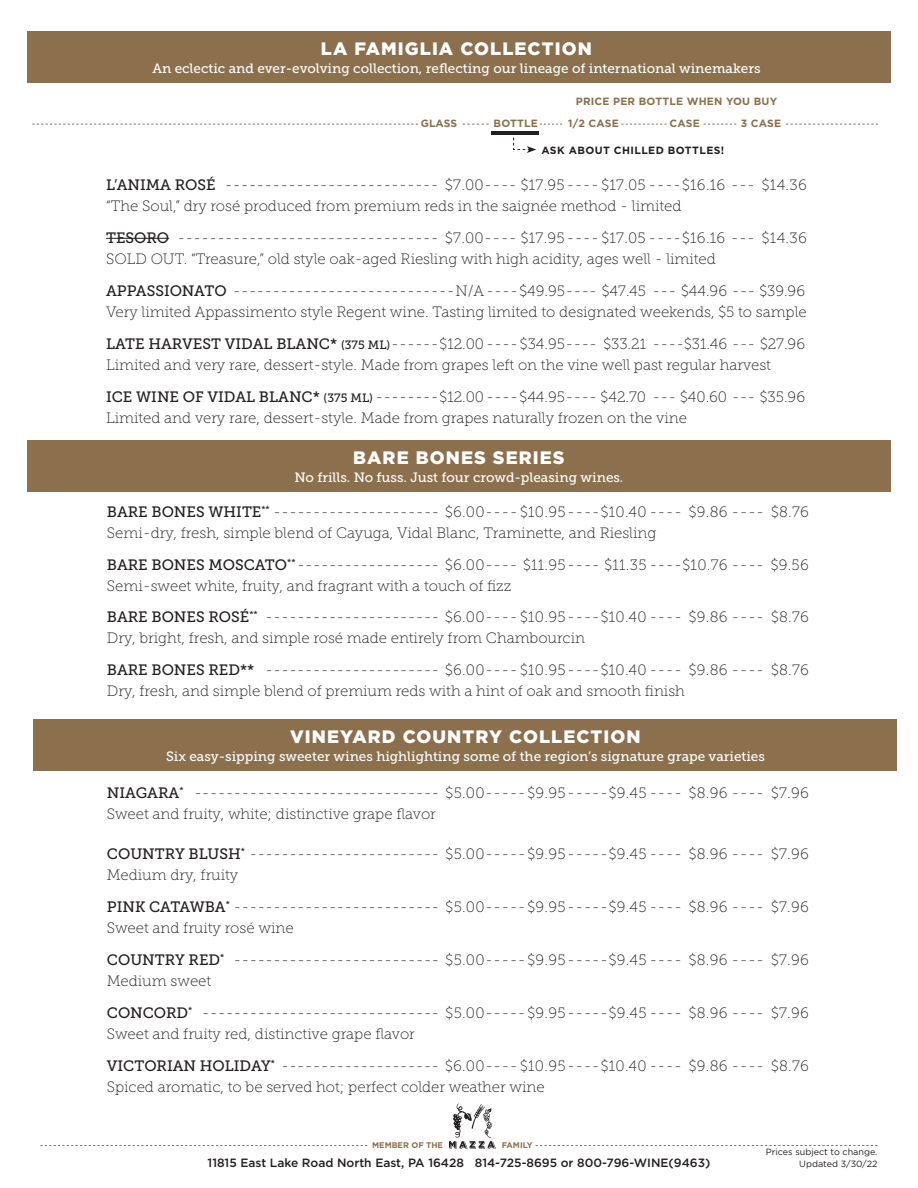
<style>
.page{position:relative;width:918px;height:1188px;background:#fff}
.page>*{position:absolute;margin:0;border:0;box-sizing:border-box;transform-origin:0 0}
.t1{font:900 18px "Gotham";letter-spacing:.06em;color:#fff}
.t2{font:15px/21px "Museo Slab 100";color:#231f20}
.t3{font:13.5px "Museo Slab 500";color:#fff}
.t4{font:500 12px "Gotham";color:#231f20}
.t5{font:700 10.5px "Gotham";letter-spacing:.02em;color:#8c6f4c}
.t6{font:700 10.5px "Gotham";letter-spacing:.04em;color:#231f20}
.t7{font:9px/11.4px "Gotham";color:#231f20;text-align:right}
.t8{font:700 8.1px "Gotham";color:#8c6f4c}
.s1{font-family:"Museo Slab 500"}
.s2{font-family:"Museo Slab 500";font-size:12px}
</style>
<div class="page">
<div style="left:27px;top:441px;width:864px;height:51px;background:#8c6f4c"></div>
<div style="left:33px;top:719px;width:864px;height:52px;background:#8c6f4c"></div>
<div style="left:27px;top:32px;width:864px;height:51px;background:#8c6f4c"></div>
<svg style="left:449px;top:1104px;width:47px;height:45px"></svg>
<svg style="left:40px;top:1145px;width:327px;height:1px"></svg>
<svg style="left:536px;top:1145px;width:342px;height:1px"></svg>
<svg style="left:786px;top:124px;width:92px;height:1px"></svg>
<svg style="left:704px;top:124px;width:32px;height:1px"></svg>
<svg style="left:621px;top:124px;width:46px;height:1px"></svg>
<svg style="left:540px;top:124px;width:22px;height:1px"></svg>
<svg style="left:463px;top:124px;width:26px;height:1px"></svg>
<svg style="left:32px;top:124px;width:386px;height:1px"></svg>
<hr style="left:492px;top:131px;width:47px;height:4px;background:#231f20">
<svg style="left:513px;top:137px;width:23px;height:16px"></svg>
<hr style="left:106px;top:238px;width:63px;height:1px;background:#231f20">
<p class="t1" style="left:321px;top:36px;width:273px">LA FAMIGLIA COLLECTION</p>
<p class="t3" style="left:152px;top:61px;width:610px">An eclectic and ever-evolving collection, reflecting our lineage of international winemakers</p>
<p class="t5" style="left:576px;top:94px;width:203px">PRICE PER BOTTLE WHEN YOU BUY</p>
<p class="t5" style="left:421px;top:116px;width:38px">GLASS</p>
<p class="t5" style="left:494px;top:116px;width:46px">BOTTLE</p>
<p class="t5" style="left:568px;top:116px;width:52px">1/2 CASE</p>
<p class="t5" style="left:670px;top:116px;width:32px">CASE</p>
<p class="t5" style="left:741px;top:116px;width:42px">3 CASE</p>
<p class="t6" style="left:541px;top:143px;width:185px">ASK ABOUT CHILLED BOTTLES!</p>
<p class="t2" style="left:106px;top:175px;width:702px"><span class="s1">L’ANIMA ROSÉ</span> --------------------------- $7.00---- $17.95---- $17.05 ----$16.16 --- $14.36 “The Soul,” dry rosé produced from premium reds in the saignée method - limited</p>
<p class="t2" style="left:106px;top:228px;width:702px"><span class="s1">TESORO</span> --------------------------------- $7.00---- $17.95---- $17.05 ----$16.16 --- $14.36<br>SOLD OUT. “Treasure,” old style oak-aged Riesling with high acidity, ages well - limited</p>
<p class="t2" style="left:106px;top:281px;width:702px"><span class="s1">APPASSIONATO</span> ----------------------------N/A ----$49.95---- $47.45 --- $44.96 --- $39.96<br>Very limited Appassimento style Regent wine. Tasting limited to designated weekends, $5 to sample</p>
<p class="t2" style="left:106px;top:333px;width:701px"><span class="s1">LATE HARVEST VIDAL BLANC*</span> <span class="s2">(375 ML)</span>------$12.00---- $34.95---- $33.21 ----$31.46 --- $27.96<br>Limited and very rare, dessert-style. Made from grapes left on the vine well past regular harvest</p>
<p class="t2" style="left:106px;top:386px;width:701px"><span class="s1">ICE WINE OF VIDAL BLANC*</span> <span class="s2">(375 ML)</span> --------$12.00----$44.95---- $42.70 --- $40.60 --- $35.96<br>Limited and very rare, dessert-style. Made from grapes naturally frozen on the vine</p>
<p class="t1" style="left:353px;top:445px;width:213px">BARE BONES SERIES</p>
<p class="t3" style="left:295px;top:469px;width:330px">No frills. No fuss. Just four crowd-pleasing wines.</p>
<p class="t2" style="left:107px;top:501px;width:704px"><span class="s1">BARE BONES WHITE</span><sup>**</sup> --------------------- $6.00---- $10.95----$10.40 ---- $9.86 ---- $8.76<br>Semi-dry, fresh, simple blend of Cayuga, Vidal Blanc, Traminette, and Riesling</p>
<p class="t2" style="left:107px;top:554px;width:704px"><span class="s1">BARE BONES MOSCATO</span><sup>**</sup>------------------ $6.00---- $11.95---- $11.35 ----$10.76 ---- $9.56<br>Semi-sweet white, fruity, and fragrant with a touch of fizz</p>
<p class="t2" style="left:107px;top:607px;width:704px"><span class="s1">BARE BONES ROSÉ</span><sup>**</sup> ---------------------- $6.00---- $10.95----$10.40 ---- $9.86 ---- $8.76<br>Dry, bright, fresh, and simple rosé made entirely from Chambourcin</p>
<p class="t2" style="left:107px;top:660px;width:704px"><span class="s1">BARE BONES RED**</span> ---------------------- $6.00---- $10.95----$10.40 ---- $9.86 ---- $8.76<br>Dry, fresh, and simple blend of premium reds with a hint of oak and smooth finish</p>
<p class="t1" style="left:290px;top:724px;width:352px">VINEYARD COUNTRY COLLECTION</p>
<p class="t3" style="left:166px;top:749px;width:600px">Six easy-sipping sweeter wines highlighting some of the region’s signature grape varieties</p>
<p class="t2" style="left:107px;top:782px;width:704px"><span class="s1">NIAGARA</span><sup>*</sup> ------------------------------- $5.00-----$9.95-----$9.45 ---- $8.96 ---- $7.96<br>Sweet and fruity, white; distinctive grape flavor</p>
<p class="t2" style="left:107px;top:844px;width:704px"><span class="s1">COUNTRY BLUSH</span><sup>*</sup> ------------------------ $5.00-----$9.95-----$9.45 ---- $8.96 ---- $7.96</p>
<p class="t2" style="left:107px;top:865px;width:133px">Medium dry, fruity</p>
<p class="t2" style="left:107px;top:897px;width:704px"><span class="s1">PINK CATAWBA</span><sup>*</sup> -------------------------- $5.00-----$9.95-----$9.45 ---- $8.96 ---- $7.96<br>Sweet and fruity rosé wine</p>
<p class="t2" style="left:107px;top:950px;width:704px"><span class="s1">COUNTRY RED</span><sup>*</sup> -------------------------- $5.00-----$9.95-----$9.45 ---- $8.96 ---- $7.96</p>
<p class="t2" style="left:107px;top:971px;width:106px">Medium sweet</p>
<p class="t2" style="left:107px;top:1002px;width:704px"><span class="s1">CONCORD</span><sup>*</sup> ------------------------------ $5.00-----$9.95-----$9.45 ---- $8.96 ---- $7.96<br>Sweet and fruity red, distinctive grape flavor</p>
<p class="t2" style="left:107px;top:1055px;width:704px"><span class="s1">VICTORIAN HOLIDAY</span><sup>*</sup> -------------------- $6.00---- $10.95----$10.40 ---- $9.86 ---- $8.76<br>Spiced aromatic, to be served hot; perfect colder weather wine</p>
<p class="t8" style="left:372px;top:1140px;width:72px">MEMBER OF THE</p>
<p class="t8" style="left:502px;top:1140px;width:32px">FAMILY</p>
<p class="t4" style="left:208px;top:1155px;width:504px">11815 East Lake Road North East, PA 16428 814-725-8695 or 800-796-WINE(9463)</p>
<p class="t7" style="left:766px;top:1146px;width:113px">Prices subject to change.<br>Updated 3/30/22</p>
</div>
